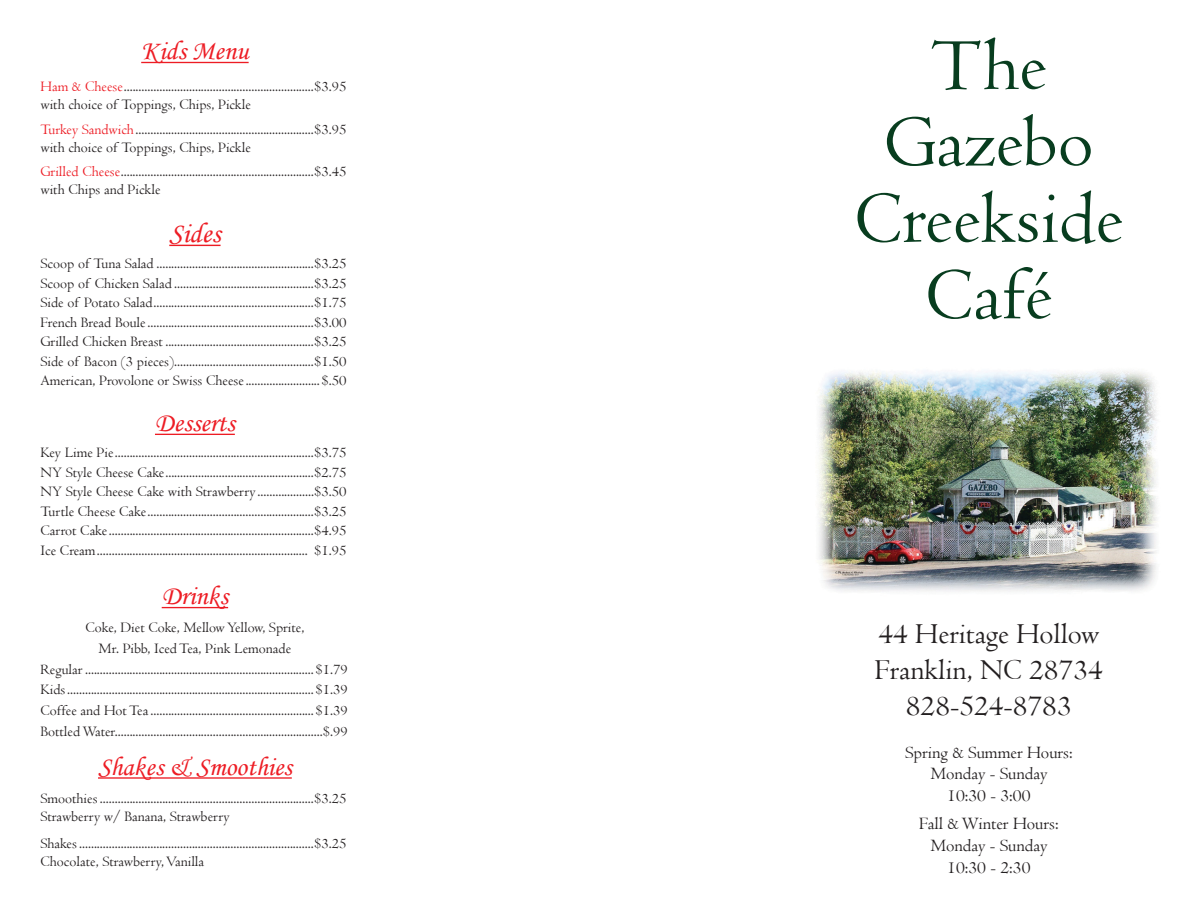
<style>
.page{position:relative;width:1188px;height:918px;background:#fff}
.page>*{position:absolute;margin:0;border:0;box-sizing:border-box;transform-origin:0 0}
.t1{font:76.5px "Centaur";color:#083d1f}
.t2{font:30px "Centaur";color:#231f20}
.t3{font:28.5px "Monotype Corsiva";color:#ed1c24}
.t4{font:27px "Monotype Corsiva";color:#ed1c24}
.t5{font:18px "Centaur";color:#231f20}
.t6{font:15px/21px "Centaur";color:#231f20;text-align:justify}
.s1{color:#ed1c24}
</style>
<div class="page">
<img style="left:818px;top:371px;width:339px;height:221px">
<hr style="left:141px;top:62px;width:108px;height:1px;background:#ed1c24">
<hr style="left:169px;top:245px;width:52px;height:1px;background:#ed1c24">
<hr style="left:155px;top:434px;width:80px;height:1px;background:#ed1c24">
<hr style="left:162px;top:607px;width:66px;height:1px;background:#ed1c24">
<hr style="left:98px;top:777px;width:194px;height:2px;background:#ed1c24">
<p class="t4" style="left:141px;top:35px;width:109px">Kids Menu</p>
<p class="t6" style="left:40px;top:76px;width:307px"><span class="s1">Ham &amp; Cheese</span>................................................................$3.95</p>
<p class="t6" style="left:40px;top:94px;width:212px">with choice of Toppings, Chips, Pickle</p>
<p class="t6" style="left:40px;top:118px;width:307px"><span class="s1">Turkey Sandwich</span> ............................................................$3.95</p>
<p class="t6" style="left:40px;top:136px;width:212px">with choice of Toppings, Chips, Pickle</p>
<p class="t6" style="left:40px;top:161px;width:307px"><span class="s1">Grilled Cheese</span>.................................................................$3.45</p>
<p class="t6" style="left:40px;top:179px;width:121px">with Chips and Pickle</p>
<p class="t3" style="left:169px;top:216px;width:53px">Sides</p>
<p class="t6" style="left:40px;top:253px;width:307px">Scoop of Tuna Salad .....................................................$3.25</p>
<p class="t6" style="left:40px;top:272px;width:307px">Scoop of Chicken Salad ...............................................$3.25</p>
<p class="t6" style="left:40px;top:292px;width:307px">Side of Potato Salad......................................................$1.75</p>
<p class="t6" style="left:40px;top:311px;width:307px">French Bread Boule........................................................$3.00</p>
<p class="t6" style="left:40px;top:331px;width:307px">Grilled Chicken Breast ..................................................$3.25</p>
<p class="t6" style="left:40px;top:350px;width:307px">Side of Bacon (3 pieces)...............................................$1.50</p>
<p class="t6" style="left:40px;top:370px;width:307px">American, Provolone or Swiss Cheese.........................$.50</p>
<p class="t4" style="left:155px;top:406px;width:81px">Desserts</p>
<p class="t6" style="left:40px;top:442px;width:307px">Key Lime Pie...................................................................$3.75</p>
<p class="t6" style="left:40px;top:462px;width:307px">NY Style Cheese Cake..................................................$2.75</p>
<p class="t6" style="left:40px;top:481px;width:307px">NY Style Cheese Cake with Strawberry ...................$3.50</p>
<p class="t6" style="left:40px;top:501px;width:307px">Turtle Cheese Cake........................................................$3.25</p>
<p class="t6" style="left:40px;top:520px;width:307px">Carrot Cake.....................................................................$4.95</p>
<p class="t6" style="left:40px;top:540px;width:307px">Ice Cream....................................................................... $1.95</p>
<p class="t4" style="left:162px;top:580px;width:68px">Drinks</p>
<p class="t6" style="left:86px;top:617px;width:220px">Coke, Diet Coke, Mellow Yellow, Sprite,</p>
<p class="t6" style="left:99px;top:638px;width:194px">Mr. Pibb, Iced Tea, Pink Lemonade</p>
<p class="t6" style="left:40px;top:659px;width:309px">Regular .............................................................................$1.79</p>
<p class="t6" style="left:40px;top:678px;width:309px">Kids...................................................................................$1.39<br>Coffee and Hot Tea.......................................................$1.39<br>Bottled Water......................................................................$.99</p>
<p class="t4" style="left:98px;top:750px;width:195px">Shakes &amp; Smoothies</p>
<p class="t6" style="left:40px;top:787px;width:307px">Smoothies ........................................................................$3.25</p>
<p class="t6" style="left:40px;top:805px;width:190px">Strawberry w/ Banana, Strawberry</p>
<p class="t6" style="left:40px;top:833px;width:307px">Shakes...............................................................................$3.25</p>
<p class="t6" style="left:40px;top:851px;width:165px">Chocolate, Strawberry, Vanilla</p>
<p class="t1" style="left:931px;top:19px;width:118px">The</p>
<p class="t1" style="left:884px;top:96px;width:211px">Gazebo</p>
<p class="t1" style="left:854px;top:172px;width:271px">Creekside</p>
<p class="t1" style="left:925px;top:249px;width:129px">Café</p>
<p class="t2" style="left:879px;top:615px;width:222px">44 Heritage Hollow</p>
<p class="t2" style="left:875px;top:651px;width:229px">Franklin, NC 28734</p>
<p class="t2" style="left:906px;top:687px;width:167px">828-524-8783</p>
<p class="t5" style="left:905px;top:741px;width:169px">Spring &amp; Summer Hours:</p>
<p class="t5" style="left:930px;top:763px;width:119px">Monday - Sunday</p>
<p class="t5" style="left:947px;top:785px;width:85px">10:30 - 3:00</p>
<p class="t5" style="left:919px;top:813px;width:141px">Fall &amp; Winter Hours:</p>
<p class="t5" style="left:930px;top:835px;width:119px">Monday - Sunday</p>
<p class="t5" style="left:947px;top:856px;width:85px">10:30 - 2:30</p>
</div>
